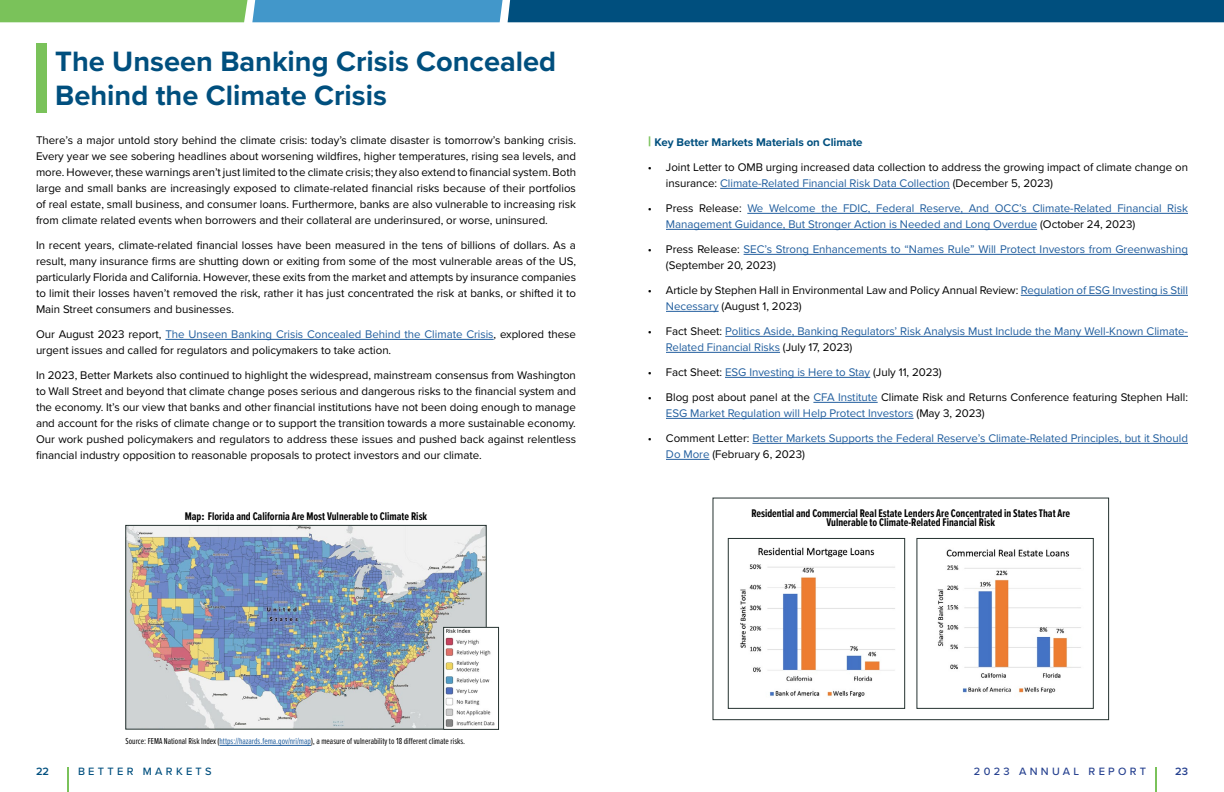
<style>
.page{position:relative;width:1224px;height:792px;background:#fff}
.page>*{position:absolute;margin:0;border:0;box-sizing:border-box;transform-origin:0 0}
.t1{font:700 29px/34px "Proxima Nova";color:#004f7e}
.t2{font:11.5px/16px "Proxima Nova";letter-spacing:-.005em;color:#000}
.t3{font:11.5px/16px "Proxima Nova";letter-spacing:-.005em;color:#215e9e}
.t4{font:700 11.5px/9px "Proxima Nova Ex Cn";color:#000;text-align:center}
.t5{font:700 11.5px "Proxima Nova";letter-spacing:-.005em;color:#004f7e}
.t6{font:500 11px "Proxima Nova";letter-spacing:.3em;color:#25408f}
.t7{font:500 11px "Proxima Nova";letter-spacing:.3em;color:#004f7e}
.t8{font:600 11px "Proxima Nova";color:#004f7e}
.t9{font:600 11px "Proxima Nova";color:#25408f}
.t10{font:9px "Proxima Nova Ex Cn";color:#000}
.s1{color:#215e9e}
.s2{font-family:"Proxima Nova Extrabld";font-weight:400;font-size:14px;color:#7ac25a}
.s3{color:#000}
.s4{font-family:"Trade Gothic LT Std"}
</style>
<div class="page">
<hr style="left:67px;top:767px;width:2px;height:25px;background:#7ac25a">
<hr style="left:1155px;top:767px;width:2px;height:25px;background:#7ac25a">
<hr style="left:165px;top:339px;width:329px;height:1px;background:#215e9e">
<svg style="left:0;top:0;width:1224px;height:22px;background:#297787"></svg>
<hr style="left:720px;top:188px;width:230px;height:1px;background:#215e9e">
<hr style="left:747px;top:213px;width:441px;height:1px;background:#215e9e">
<hr style="left:666px;top:229px;width:371px;height:1px;background:#215e9e">
<hr style="left:744px;top:254px;width:444px;height:1px;background:#215e9e">
<hr style="left:1021px;top:295px;width:167px;height:1px;background:#215e9e">
<hr style="left:666px;top:311px;width:53px;height:1px;background:#215e9e">
<hr style="left:725px;top:336px;width:463px;height:1px;background:#215e9e">
<hr style="left:666px;top:352px;width:114px;height:1px;background:#215e9e">
<hr style="left:725px;top:377px;width:145px;height:1px;background:#215e9e">
<hr style="left:813px;top:402px;width:65px;height:1px;background:#215e9e">
<hr style="left:666px;top:418px;width:248px;height:1px;background:#215e9e">
<hr style="left:752px;top:443px;width:436px;height:1px;background:#215e9e">
<hr style="left:666px;top:459px;width:44px;height:1px;background:#215e9e">
<img style="left:128px;top:527px;width:356px;height:200px">
<div style="left:126px;top:525px;width:360px;height:204px;border:1px solid #253230"></div>
<hr style="left:220px;top:745px;width:91px;height:1px;background:#215e9e">
<img style="left:446px;top:629px;width:49px;height:98px">
<div style="left:444px;top:627px;width:55px;height:102px;border:1px solid #253230"></div>
<div style="left:713px;top:498px;width:396px;height:222px;border:1px solid #253230"></div>
<img style="left:740px;top:547px;width:155px;height:151px">
<div style="left:728px;top:538px;width:177px;height:171px;border:1px solid #253230"></div>
<img style="left:937px;top:549px;width:144px;height:145px">
<div style="left:917px;top:538px;width:176px;height:171px;border:1px solid #253230"></div>
<div style="left:36px;top:44px;width:10px;height:69px;background:#7ac25a"></div>
<h1 class="t1" style="left:55px;top:44px;width:503px">The Unseen Banking Crisis Concealed<br>Behind the Climate Crisis</h1>
<p class="t2" style="left:36px;top:131px;width:542px;text-align:justify">There’s a major untold story behind the climate crisis: today’s climate disaster is tomorrow’s banking crisis.<br>Every year we see sobering headlines about worsening wildfires, higher temperatures, rising sea levels, and more. However, these warnings aren’t just limited to the climate crisis; they also extend to financial system. Both large and small banks are increasingly exposed to climate-related financial risks because of their portfolios of real estate, small business, and consumer loans. Furthermore, banks are also vulnerable to increasing risk from climate related events when borrowers and their collateral are underinsured, or worse, uninsured.</p>
<p class="t2" style="left:36px;top:236px;width:542px;text-align:justify">In recent years, climate-related financial losses have been measured in the tens of billions of dollars. As a result, many insurance firms are shutting down or exiting from some of the most vulnerable areas of the US, particularly Florida and California. However, these exits from the market and attempts by insurance companies to limit their losses haven’t removed the risk, rather it has just concentrated the risk at banks, or shifted it to Main Street consumers and businesses.</p>
<p class="t2" style="left:36px;top:325px;width:541px">Our August 2023 report, <span class="s1">The Unseen Banking Crisis Concealed Behind the Climate Crisis</span>, explored these urgent issues and called for regulators and policymakers to take action.</p>
<p class="t2" style="left:36px;top:366px;width:542px;text-align:justify">In 2023, Better Markets also continued to highlight the widespread, mainstream consensus from Washington to Wall Street and beyond that climate change poses serious and dangerous risks to the financial system and the economy. It’s our view that banks and other financial institutions have not been doing enough to manage and account for the risks of climate change or to support the transition towards a more sustainable economy.<br>Our work pushed policymakers and regulators to address these issues and pushed back against relentless financial industry opposition to reasonable proposals to protect investors and our climate.</p>
<p class="t5" style="left:648px;top:133px;width:216px"><span class="s2">|</span> Key Better Markets Materials on Climate</p>
<p class="t2" style="left:666px;top:158px;width:524px;text-indent:-18px">• Joint Letter to OMB urging increased data collection to address the growing impact of climate change on insurance: <span class="s1">Climate-Related Financial Risk Data Collection</span> (December 5, 2023)</p>
<p class="t3" style="left:666px;top:199px;width:524px;text-indent:-18px"><span class="s3">• Press Release:</span> We Welcome the FDIC, Federal Reserve, And OCC’s Climate-Related Financial Risk<br>Management Guidance, But Stronger Action is Needed and Long Overdue <span class="s3">(October 24, 2023)</span></p>
<p class="t3" style="left:666px;top:240px;width:524px;text-indent:-18px"><span class="s3">• Press Release:</span> SEC’s Strong Enhancements to “Names Rule” Will Protect Investors from Greenwashing <span class="s3">(September 20, 2023)</span></p>
<p class="t2" style="left:666px;top:281px;width:524px;text-indent:-18px">• Article by Stephen Hall in Environmental Law and Policy Annual Review: <span class="s1">Regulation of ESG Investing is Still<br>Necessary</span> (August 1, 2023)</p>
<p class="t3" style="left:666px;top:322px;width:524px;text-indent:-18px"><span class="s3">• Fact Sheet:</span> Politics Aside, Banking Regulators’ Risk Analysis Must Include the Many Well-Known Climate-<br>Related Financial Risks <span class="s3">(July 17, 2023)</span></p>
<p class="t2" style="left:648px;top:363px;width:295px">• Fact Sheet: <span class="s1">ESG Investing is Here to Stay</span> (July 11, 2023)</p>
<p class="t2" style="left:666px;top:388px;width:523px;text-indent:-18px">• Blog post about panel at the <span class="s1">CFA Institute</span> Climate Risk and Returns Conference featuring Stephen Hall:<br><span class="s1">ESG Market Regulation will Help Protect Investors</span> (May 3, 2023)</p>
<p class="t3" style="left:666px;top:429px;width:523px;text-indent:-18px"><span class="s3">• Comment Letter:</span> Better Markets Supports the Federal Reserve’s Climate-Related Principles, but it Should<br>Do More <span class="s3">(February 6, 2023)</span></p>
<p class="t4" style="left:185px;top:511px;width:244px">Map<span class="s4">:</span> Florida and California Are Most Vulnerable to Climate Risk</p>
<p class="t4" style="left:751px;top:509px;width:320px">Residential and Commercial Real Estate Lenders Are Concentrated in States That Are<br>Vulnerable to Climate-Related Financial Risk</p>
<p class="t10" style="left:126px;top:734px;width:341px">Source: FEMA National Risk Index (<span class="s1">https://hazards.fema.gov/nri/map</span>), a measure of vulnerability to 18 different climate risks.</p>
<p class="t8" style="left:36px;top:764px;width:15px">22</p>
<p class="t7" style="left:78px;top:764px;width:135px">BETTER MARKETS</p>
<p class="t6" style="left:974px;top:764px;width:174px">2023 ANNUAL REPORT</p>
<p class="t9" style="left:1175px;top:764px;width:14px">23</p>
</div>
